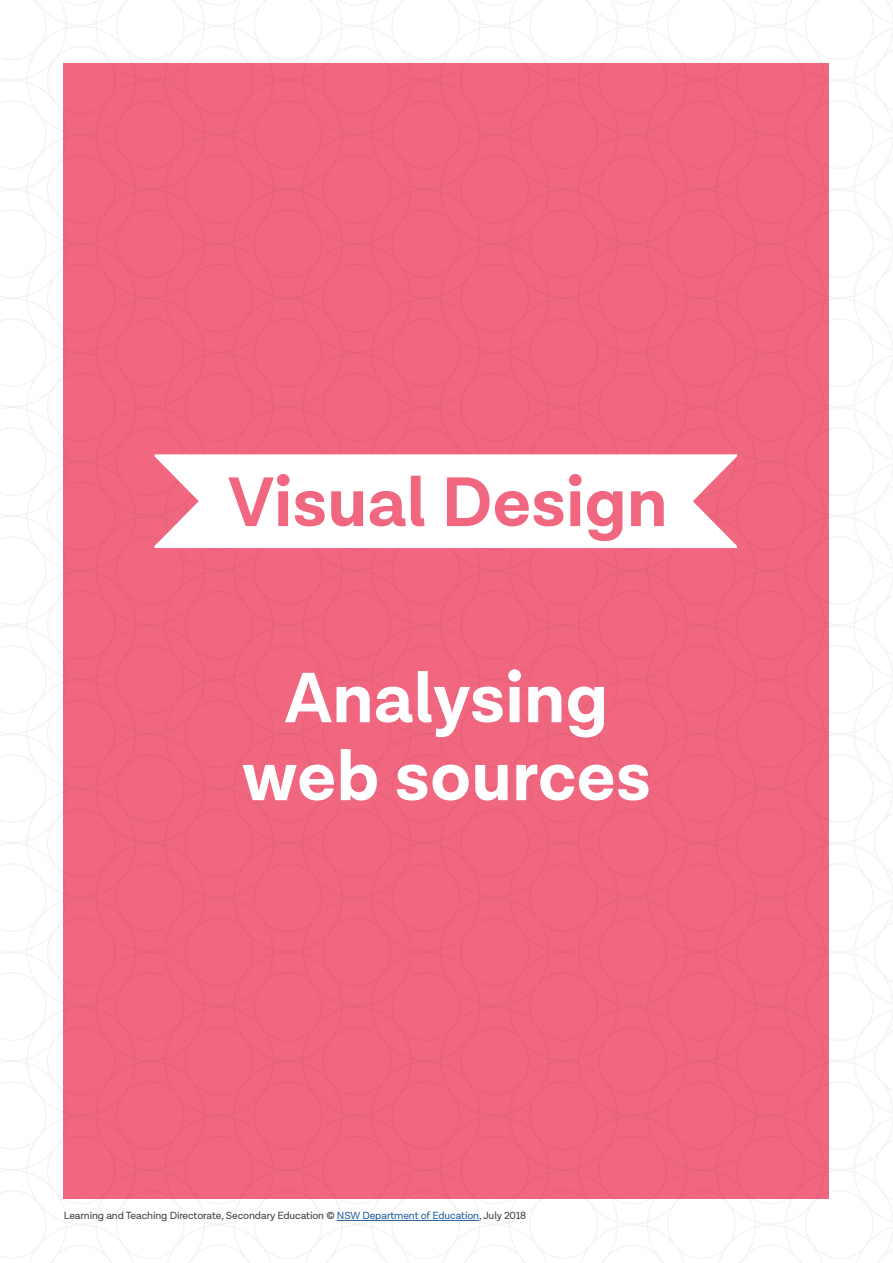
<style>
.page{position:relative;width:893px;height:1263px;background:#fff}
.page>*{position:absolute;margin:0;border:0;box-sizing:border-box;transform-origin:0 0}
.t1{font:700 72px/78px "Lota Grotesque";color:#fff;text-align:center}
.t2{font:700 70.95px "Lota Grotesque";color:#f16780}
.t3{font:10.5px "Lota Grotesque";letter-spacing:-.01em;color:#414042}
.s1{color:#215e9e}
</style>
<div class="page">
<img style="left:0;top:0;width:893px;height:1263px">
<div style="left:64px;top:64px;width:765px;height:1135px;background:#f16780"></div>
<svg style="left:154px;top:454px;width:583px;height:94px;background:#fdf3f5"></svg>
<hr style="left:337px;top:1220px;width:142px;height:1px;background:#215e9e">
<h2 class="t2" style="left:228px;top:461px;width:441px">Visual Design</h2>
<h1 class="t1" style="left:242px;top:661px;width:411px">Analysing web sources</h1>
<p class="t3" style="left:64px;top:1210px;width:464px">Learning and Teaching Directorate, Secondary Education © <span class="s1">NSW Department of Education</span>, July 2018</p>
</div>
